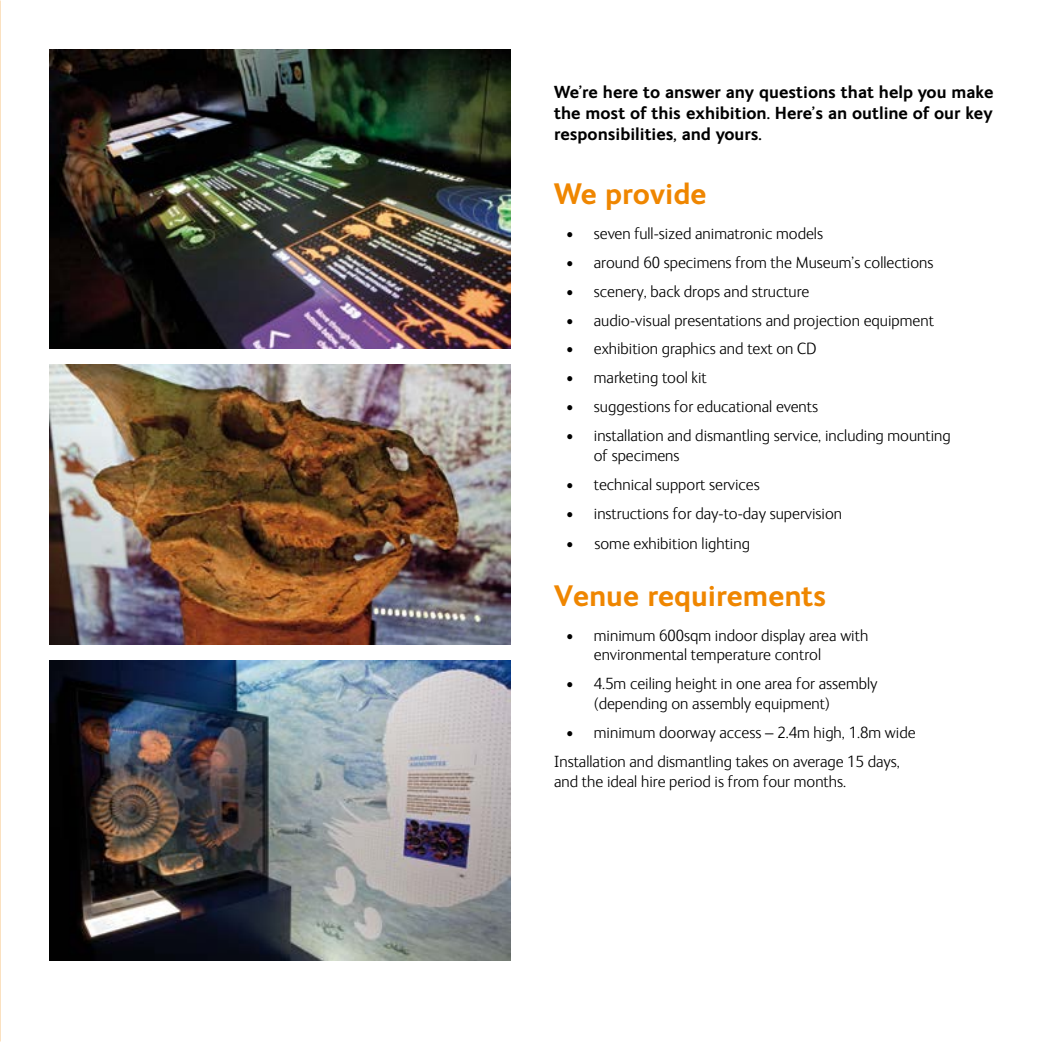
<style>
.page{position:relative;width:1042px;height:1042px;background:#fff}
.page>*{position:absolute;margin:0;border:0;box-sizing:border-box;transform-origin:0 0}
.t1{font:700 29.75px "NHM Ingrid";color:#ef8600}
.t2{font:700 17.5px/21px "NHM Ingrid";color:#000;text-align:justify}
.t3{font:300 16.62px/19.9px "NHM Ingrid";color:#000}
</style>
<div class="page">
<img style="left:50px;top:365px;width:460px;height:279px">
<img style="left:50px;top:49px;width:460px;height:299px">
<img style="left:50px;top:661px;width:460px;height:299px">
<p class="t2" style="left:554px;top:82px;width:441px">We’re here to answer any questions that help you make the most of this exhibition. Here’s an outline of our key responsibilities, and yours.</p>
<h1 class="t1" style="left:554px;top:177px;width:154px">We provide</h1>
<p class="t3" style="left:566px;top:224px;width:258px">• seven full-sized animatronic models</p>
<p class="t3" style="left:566px;top:253px;width:369px">• around 60 specimens from the Museum’s collections</p>
<p class="t3" style="left:566px;top:281px;width:244px">• scenery, back drops and structure</p>
<p class="t3" style="left:566px;top:310px;width:369px">• audio-visual presentations and projection equipment</p>
<p class="t3" style="left:566px;top:339px;width:251px">• exhibition graphics and text on CD</p>
<p class="t3" style="left:566px;top:368px;width:142px">• marketing tool kit</p>
<p class="t3" style="left:566px;top:397px;width:253px">• suggestions for educational events</p>
<p class="t3" style="left:594px;top:426px;width:358px;text-indent:-27px">• installation and dismantling service, including mounting of specimens</p>
<p class="t3" style="left:566px;top:475px;width:195px">• technical support services</p>
<p class="t3" style="left:566px;top:504px;width:277px">• instructions for day-to-day supervision</p>
<p class="t3" style="left:566px;top:533px;width:185px">• some exhibition lighting</p>
<h1 class="t1" style="left:554px;top:579px;width:274px">Venue requirements</h1>
<p class="t3" style="left:594px;top:625px;width:276px;text-indent:-27px">• minimum 600sqm indoor display area with environmental temperature control</p>
<p class="t3" style="left:594px;top:674px;width:285px;text-indent:-27px">• 4.5m ceiling height in one area for assembly (depending on assembly equipment)</p>
<p class="t3" style="left:554px;top:718px;width:363px;line-height:28.9px;text-indent:12px">• minimum doorway access – 2.4m high, 1.8m wide<br>Installation and dismantling takes on average 15 days,</p>
<p class="t3" style="left:554px;top:772px;width:294px">and the ideal hire period is from four months.</p>
</div>
